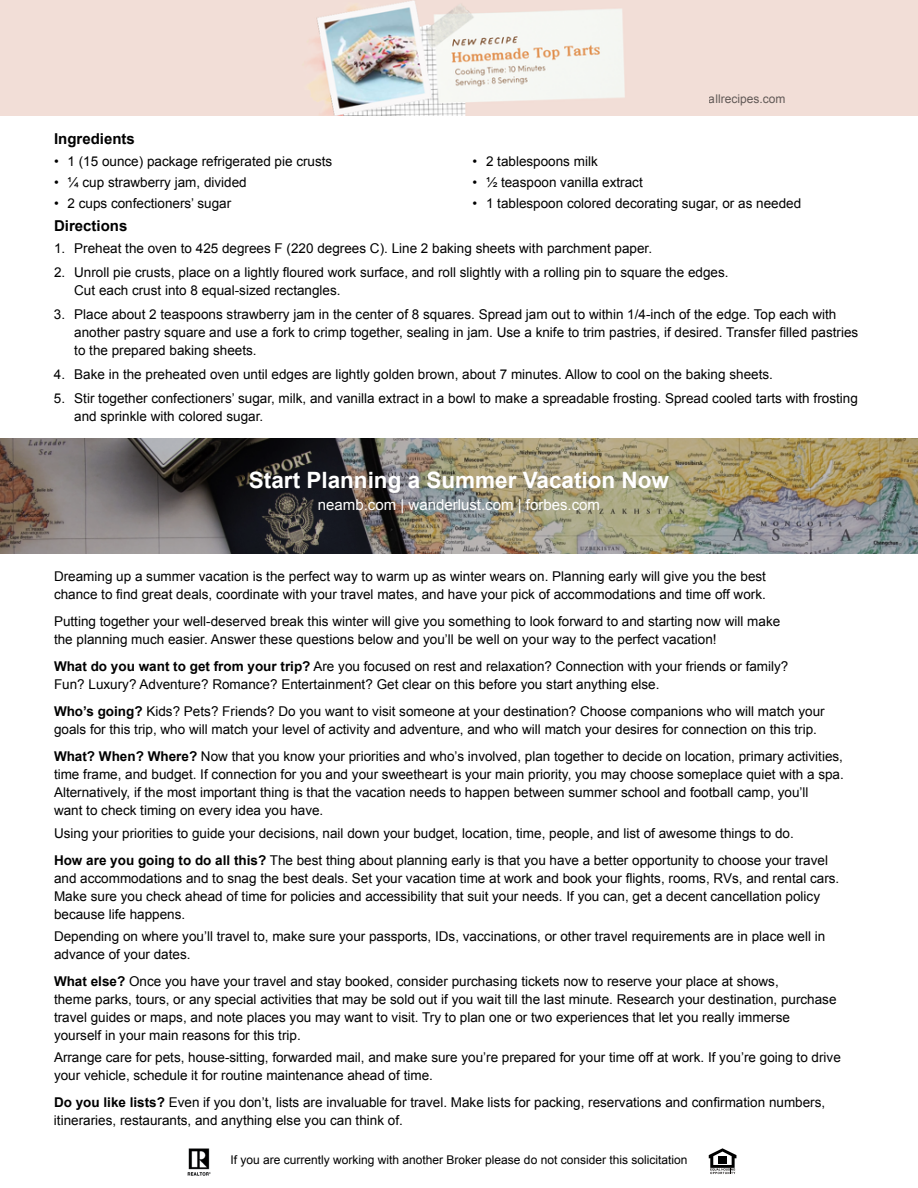
<style>
.page{position:relative;width:918px;height:1188px;background:#fff}
.page>*{position:absolute;margin:0;border:0;box-sizing:border-box;transform-origin:0 0}
.t1{font:700 22.5px "Arial";color:#fff}
.t2{font:15px "Arial";color:#fff}
.t3{font:700 15px "Arial";color:#000}
.t4{font:13.5px/18px "Arial";color:#000}
.t5{font:12px "Arial";color:#000}
.s1{font-weight:700}
</style>
<div class="page">
<svg style="left:709px;top:1148px;width:27px;height:26px"></svg>
<img style="left:187px;top:1148px;width:24px;height:28px">
<img style="left:0;top:438px;width:918px;height:116px">
<img style="left:0;top:0;width:918px;height:116px">
<p class="t3" style="left:54px;top:129px;width:82px">Ingredients</p>
<p class="t4" style="left:54px;top:152px;width:280px">• 1 (15 ounce) package refrigerated pie crusts</p>
<p class="t4" style="left:54px;top:173px;width:194px">• ¼ cup strawberry jam, divided</p>
<p class="t4" style="left:54px;top:194px;width:179px">• 2 cups confectioners’ sugar</p>
<p class="t3" style="left:54px;top:216px;width:75px">Directions</p>
<p class="t5" style="left:709px;top:91px;width:78px">allrecipes.com</p>
<p class="t4" style="left:472px;top:152px;width:127px">• 2 tablespoons milk</p>
<p class="t4" style="left:472px;top:173px;width:172px">• ½ teaspoon vanilla extract</p>
<p class="t4" style="left:472px;top:194px;width:330px">• 1 tablespoon colored decorating sugar, or as needed</p>
<p class="t4" style="left:54px;top:240px;width:600px">1. Preheat the oven to 425 degrees F (220 degrees C). Line 2 baking sheets with parchment paper.</p>
<p class="t4" style="left:74px;top:264px;width:656px;text-indent:-20px">2. Unroll pie crusts, place on a lightly floured work surface, and roll slightly with a rolling pin to square the edges.<br>Cut each crust into 8 equal-sized rectangles.</p>
<p class="t4" style="left:74px;top:306px;width:786px;text-indent:-20px">3. Place about 2 teaspoons strawberry jam in the center of 8 squares. Spread jam out to within 1/4-inch of the edge. Top each with another pastry square and use a fork to crimp together, sealing in jam. Use a knife to trim pastries, if desired. Transfer filled pastries to the prepared baking sheets.</p>
<p class="t4" style="left:54px;top:366px;width:720px">4. Bake in the preheated oven until edges are lightly golden brown, about 7 minutes. Allow to cool on the baking sheets.</p>
<p class="t4" style="left:74px;top:390px;width:785px;text-indent:-20px">5. Stir together confectioners’ sugar, milk, and vanilla extract in a bowl to make a spreadable frosting. Spread cooled tarts with frosting and sprinkle with colored sugar.</p>
<h1 class="t1" style="left:249px;top:465px;width:422px">Start Planning a Summer Vacation Now</h1>
<p class="t2" style="left:318px;top:495px;width:284px">neamb.com | wanderlust.com | forbes.com</p>
<p class="t4" style="left:54px;top:567px;width:714px">Dreaming up a summer vacation is the perfect way to warm up as winter wears on. Planning early will give you the best chance to find great deals, coordinate with your travel mates, and have your pick of accommodations and time off work.</p>
<p class="t4" style="left:54px;top:612px;width:728px">Putting together your well-deserved break this winter will give you something to look forward to and starting now will make the planning much easier. Answer these questions below and you’ll be well on your way to the perfect vacation!</p>
<p class="t4" style="left:54px;top:657px;width:736px"><span class="s1">What do you want to get from your trip?</span> Are you focused on rest and relaxation? Connection with your friends or family?<br>Fun? Luxury? Adventure? Romance? Entertainment? Get clear on this before you start anything else.</p>
<p class="t4" style="left:54px;top:702px;width:772px"><span class="s1">Who’s going?</span> Kids? Pets? Friends? Do you want to visit someone at your destination? Choose companions who will match your goals for this trip, who will match your level of activity and adventure, and who will match your desires for connection on this trip.</p>
<p class="t4" style="left:54px;top:747px;width:791px"><span class="s1">What? When? Where?</span> Now that you know your priorities and who’s involved, plan together to decide on location, primary activities, time frame, and budget. If connection for you and your sweetheart is your main priority, you may choose someplace quiet with a spa.<br>Alternatively, if the most important thing is that the vacation needs to happen between summer school and football camp, you’ll<br>want to check timing on every idea you have.</p>
<p class="t4" style="left:54px;top:819px;width:776px;line-height:27px">Using your priorities to guide your decisions, nail down your budget, location, time, people, and list of awesome things to do.<br><span class="s1">How are you going to do all this?</span> The best thing about planning early is that you have a better opportunity to choose your travel</p>
<p class="t4" style="left:54px;top:869px;width:787px">and accommodations and to snag the best deals. Set your vacation time at work and book your flights, rooms, RVs, and rental cars.<br>Make sure you check ahead of time for policies and accessibility that suit your needs. If you can, get a decent cancellation policy because life happens.</p>
<p class="t4" style="left:54px;top:927px;width:773px">Depending on where you’ll travel to, make sure your passports, IDs, vaccinations, or other travel requirements are in place well in advance of your dates.</p>
<p class="t4" style="left:54px;top:972px;width:784px"><span class="s1">What else?</span> Once you have your travel and stay booked, consider purchasing tickets now to reserve your place at shows,<br>theme parks, tours, or any special activities that may be sold out if you wait till the last minute. Research your destination, purchase travel guides or maps, and note places you may want to visit. Try to plan one or two experiences that let you really immerse yourself in your main reasons for this trip.</p>
<p class="t4" style="left:54px;top:1049px;width:788px">Arrange care for pets, house-sitting, forwarded mail, and make sure you’re prepared for your time off at work. If you’re going to drive your vehicle, schedule it for routine maintenance ahead of time.</p>
<p class="t4" style="left:54px;top:1094px;width:773px"><span class="s1">Do you like lists?</span> Even if you don’t, lists are invaluable for travel. Make lists for packing, reservations and confirmation numbers, itineraries, restaurants, and anything else you can think of.</p>
<p class="t5" style="left:231px;top:1152px;width:458px">If you are currently working with another Broker please do not consider this solicitation</p>
</div>
